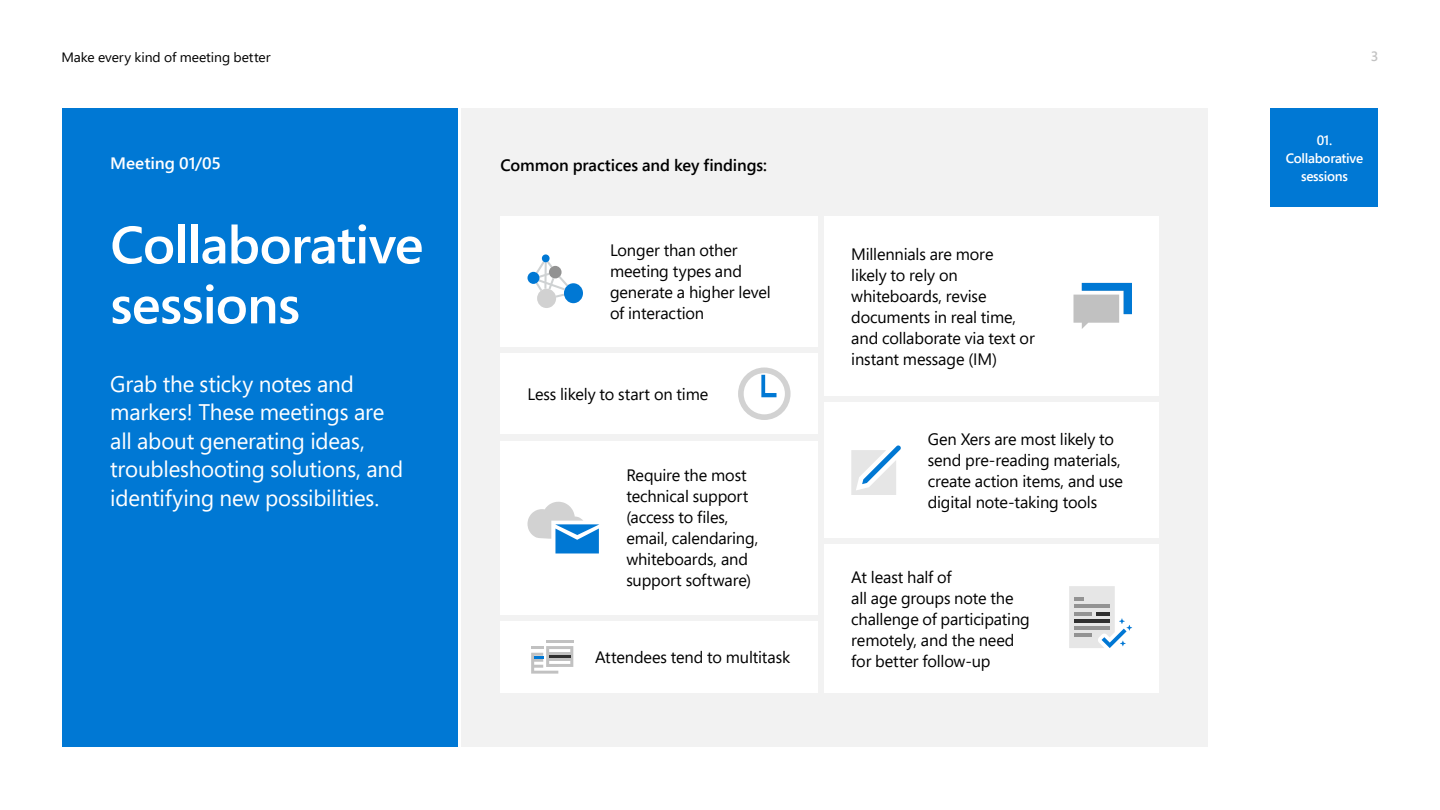
<style>
.page{position:relative;width:1440px;height:810px;background:#fff}
.page>*{position:absolute;margin:0;border:0;box-sizing:border-box;transform-origin:0 0}
.MC_Title_-_White{font:600 52.5px/60px "Segoe Pro";letter-spacing:-.02em;color:#fff;scale:1.04 1}
.MC_Text_-_White{font:22.5px/28.5px "Segoe Pro";letter-spacing:-.01em;color:#fff}
._22_28{font:16.5px/21px "Segoe Pro";letter-spacing:-.01em;color:#000}
.MC_Text_-_Black_-_Se{font:600 16.5px "Segoe Pro";letter-spacing:-.005em;color:#000}
._22_36{font:600 16.5px "Segoe Pro";letter-spacing:-.005em;color:#fff;scale:1.04 1}
.t1{font:13.5px "Segoe Pro";color:#000;scale:1.04 1}
.t2{font:600 13.5px/18px "Segoe Pro";letter-spacing:-.02em;color:#fff;text-align:center}
.t3{font:600 13.5px "Segoe Pro";color:#c2c2c2}
</style>
<div class="page">
<div style="left:461px;top:108px;width:747px;height:639px;background:#f2f2f2"></div>
<div style="left:62px;top:108px;width:396px;height:639px;background:#0078d4"></div>
<div style="left:1270px;top:108px;width:108px;height:99px;background:#0078d4"></div>
<div style="left:824px;top:216px;width:335px;height:180px;background:#fff"></div>
<div style="left:824px;top:403px;width:335px;height:135px;background:#fff"></div>
<div style="left:824px;top:544px;width:335px;height:149px;background:#fff"></div>
<div style="left:500px;top:216px;width:318px;height:130px;background:#fff"></div>
<svg style="left:536px;top:261px;width:32px;height:37px"></svg>
<div style="left:537px;top:289px;width:19px;height:19px;background:#d1d1d1;border-radius:50%"></div>
<div style="left:564px;top:283px;width:19px;height:20px;background:#0078d4;border-radius:50%"></div>
<div style="left:549px;top:266px;width:13px;height:12px;background:#929292;border-radius:50%"></div>
<div style="left:528px;top:272px;width:11px;height:12px;background:#0078d4;border-radius:50%"></div>
<div style="left:542px;top:254px;width:8px;height:8px;background:#0078d4;border-radius:50%"></div>
<div style="left:500px;top:353px;width:318px;height:81px;background:#fff"></div>
<div style="left:738px;top:368px;width:53px;height:52px;background:#d2d2d2;border-radius:50%"></div>
<div style="left:744px;top:373px;width:41px;height:41px;background:#fff;border-radius:50%"></div>
<svg style="left:761px;top:375px;width:16px;height:22px"></svg>
<div style="left:500px;top:441px;width:318px;height:173px;background:#fff"></div>
<svg style="left:528px;top:502px;width:71px;height:51px"></svg>
<div style="left:500px;top:621px;width:318px;height:72px;background:#fff"></div>
<hr style="left:546px;top:640px;width:27px;height:3px;background:#c1c1c1">
<svg style="left:531px;top:646px;width:42px;height:28px"></svg>
<svg style="left:851px;top:445px;width:50px;height:50px"></svg>
<svg style="left:1069px;top:586px;width:63px;height:62px"></svg>
<svg style="left:1073px;top:283px;width:59px;height:46px"></svg>
<p class="t1" style="left:62px;top:48px;width:203px">Make every kind of meeting better</p>
<p class="t3" style="left:1371px;top:47px;width:9px">3</p>
<p class="_22_36" style="left:110px;top:152px;width:108px">Meeting 01/05</p>
<p class="MC_Title_-_White" style="left:110px;top:214px;width:303px">Collaborative sessions</p>
<p class="MC_Text_-_White" style="left:110px;top:369px;width:295px">Grab the sticky notes and markers! These meetings are all about generating ideas, troubleshooting solutions, and identifying new possibilities.</p>
<p class="MC_Text_-_Black_-_Se" style="left:500px;top:154px;width:268px">Common practices and key findings:</p>
<p class="_22_28" style="left:610px;top:239px;width:162px">Longer than other meeting types and generate a higher level of interaction</p>
<p class="_22_28" style="left:527px;top:383px;width:182px">Less likely to start on time</p>
<p class="_22_28" style="left:626px;top:465px;width:133px">Require the most technical support (access to files, email, calendaring, whiteboards, and support software)</p>
<p class="_22_28" style="left:595px;top:646px;width:197px">Attendees tend to multitask</p>
<p class="_22_28" style="left:851px;top:243px;width:185px">Millennials are more<br>likely to rely on whiteboards, revise documents in real time, and collaborate via text or instant message (IM)</p>
<p class="_22_28" style="left:928px;top:428px;width:197px">Gen Xers are most likely to send pre-reading materials, create action items, and use digital note-taking tools</p>
<p class="_22_28" style="left:851px;top:566px;width:180px">At least half of<br>all age groups note the challenge of participating remotely, and the need for better follow-up</p>
<p class="t2" style="left:1286px;top:130px;width:79px">01.<br>Collaborative sessions</p>
</div>
